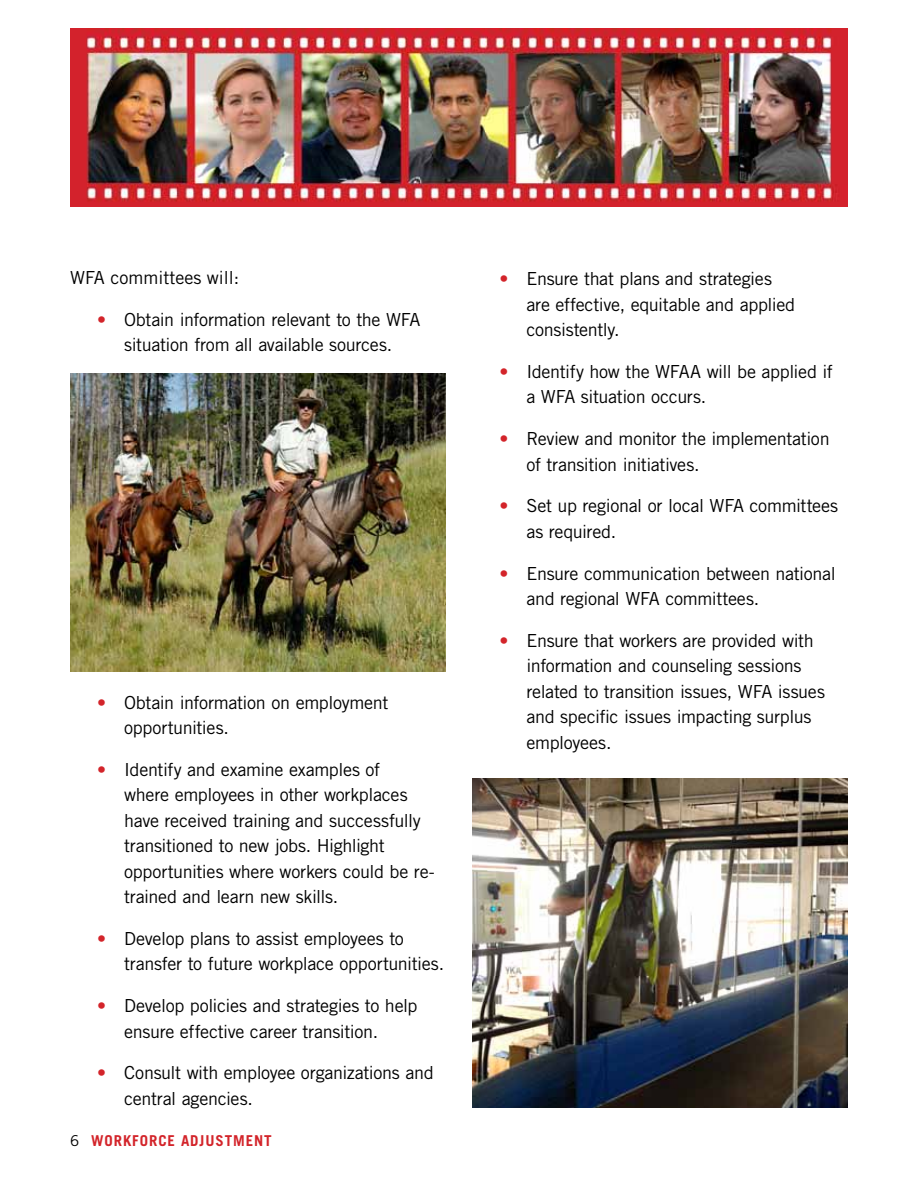
<style>
.page{position:relative;width:918px;height:1188px;background:#fff}
.page>*{position:absolute;margin:0;border:0;box-sizing:border-box;transform-origin:0 0}
.t1{font:18px/25.5px "Trade Gothic";letter-spacing:-.02em;color:#000}
.t2{font:18px "Trade Gothic";color:#000}
.t3{font:700 15px "Trade Gothic";letter-spacing:.06em;color:#d3242a}
.s1{color:#d3242a}
.s2{font-weight:400;color:#000}
</style>
<div class="page">
<img style="left:70px;top:374px;width:376px;height:298px">
<img style="left:473px;top:779px;width:375px;height:328px">
<img style="left:70px;top:28px;width:778px;height:178px">
<p class="t2" style="left:70px;top:267px;width:171px">WFA committees will:</p>
<p class="t1" style="left:97px;top:306px;width:325px;text-align:center"><span class="s1">•</span> Obtain information relevant to the WFA situation from all available sources.</p>
<p class="t1" style="left:124px;top:689px;width:266px;text-indent:-27px"><span class="s1">•</span> Obtain information on employment opportunities.</p>
<p class="t1" style="left:124px;top:756px;width:312px;text-indent:-27px"><span class="s1">•</span> Identify and examine examples of<br>where employees in other workplaces have received training and successfully transitioned to new jobs. Highlight opportunities where workers could be re&shy;trained and learn new skills.</p>
<p class="t1" style="left:124px;top:926px;width:322px;text-indent:-27px"><span class="s1">•</span> Develop plans to assist employees to transfer to future workplace opportunities.</p>
<p class="t1" style="left:124px;top:993px;width:295px;text-indent:-27px"><span class="s1">•</span> Develop policies and strategies to help ensure effective career transition.</p>
<p class="t1" style="left:124px;top:1060px;width:311px;text-indent:-27px"><span class="s1">•</span> Consult with employee organizations and central agencies.</p>
<p class="t3" style="left:70px;top:1131px;width:203px"><span class="s2">6</span> WORKFORCE ADJUSTMENT</p>
<p class="t1" style="left:526px;top:266px;width:270px;text-indent:-27px"><span class="s1">•</span> Ensure that plans and strategies are effective, equitable and applied consistently.</p>
<p class="t1" style="left:526px;top:359px;width:308px;text-indent:-27px"><span class="s1">•</span> Identify how the WFAA will be applied if a WFA situation occurs.</p>
<p class="t1" style="left:526px;top:426px;width:305px;text-indent:-27px"><span class="s1">•</span> Review and monitor the implementation of transition initiatives.</p>
<p class="t1" style="left:526px;top:493px;width:313px;text-indent:-27px"><span class="s1">•</span> Set up regional or local WFA committees as required.</p>
<p class="t1" style="left:526px;top:560px;width:311px;text-indent:-27px"><span class="s1">•</span> Ensure communication between national and regional WFA committees.</p>
<p class="t1" style="left:526px;top:627px;width:300px;text-indent:-27px"><span class="s1">•</span> Ensure that workers are provided with information and counseling sessions related to transition issues, WFA issues and specific issues impacting surplus employees.</p>
</div>
